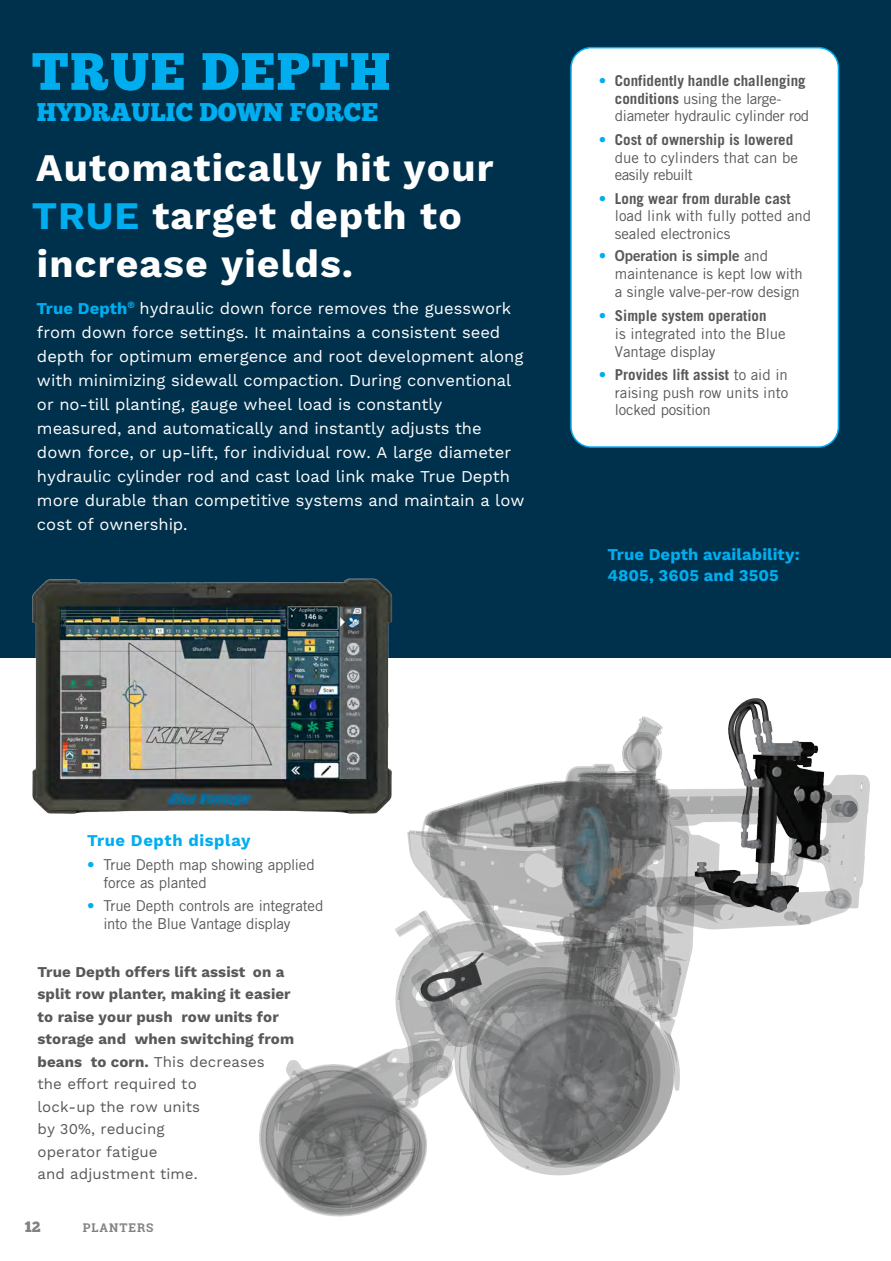
<style>
.page{position:relative;width:891px;height:1261px;background:#fff}
.page>*{position:absolute;margin:0;border:0;box-sizing:border-box;transform-origin:0 0}
.t1{font:52.5px "Chunk Five Ex";letter-spacing:.03em;color:#00aeef}
.t2{font:700 39px/48px "Work Sans";letter-spacing:.03em;color:#fff}
.t3{font:25.5px "Chunk Five Ex";color:#00aeef}
.t4{font:16.5px/24px "Work Sans";color:#fff}
.t5{font:700 16.5px/21px "Work Sans";letter-spacing:.005em;color:#00aeef}
.t6{font:700 16.5px "Work Sans";letter-spacing:.035em;color:#00aeef}
.t7{font:15px/18px "Trade Gothic LT Std";letter-spacing:-.005em;color:#57585a}
.t8{font:700 15px/22.5px "Work Sans";letter-spacing:.005em;color:#57585a}
.t9{font:15px/17.7px "Trade Gothic LT Std";letter-spacing:-.025em;color:#57585a}
.t10{font:15px "Trade Gothic LT Std Bd 2";letter-spacing:-.005em;color:#57585a}
.t11{font:15px "Chunk Five Ex";color:#808285}
.t12{font:700 12px "Roboto Slab";letter-spacing:.085em;color:#808285}
.s1{color:#00aeef}
.s2{font-weight:700;color:#00aeef}
.s3{font-weight:700}
.s4{font-family:"Trade Gothic LT Std";color:#00aeef}
.s5{font-family:"Trade Gothic LT Std"}
.s6{font-weight:400}
</style>
<div class="page">
<div style="left:0;top:0;width:891px;height:658px;background:#00314c"></div>
<img style="left:259px;top:698px;width:611px;height:519px">
<img style="left:32px;top:578px;width:362px;height:246px">
<div style="left:571px;top:48px;width:267px;height:399px;background:#fff;border-radius:20px"></div>
<div style="left:570px;top:47px;width:269px;height:401px;border:2px solid #00aeef;border-radius:20px"></div>
<h1 class="t1" style="left:32px;top:32px;width:360px">TRUE DEPTH</h1>
<h3 class="t3" style="left:37px;top:93px;width:343px">HYDRAULIC DOWN FORCE</h3>
<h2 class="t2" style="left:32px;top:145px;width:463px">Automatically hit your<br><span class="s1">TRUE</span> target depth to increase yields.</h2>
<p class="t4" style="left:36px;top:297px;width:490px"><span class="s2">True Depth</span><sup>®</sup> hydraulic down force removes the guesswork from down force settings. It maintains a consistent seed depth for optimum emergence and root development along with minimizing sidewall compaction. During conventional or no-till planting, gauge wheel load is constantly measured, and automatically and instantly adjusts the down force, or up-lift, for individual row. A large diameter hydraulic cylinder rod and cast load link make True Depth more durable than competitive systems and maintain a low cost of ownership.</p>
<p class="t9" style="left:615px;top:72px;width:196px;text-indent:-16px"><span class="s1">•</span> <span class="s3">Confidently handle challenging conditions</span> using the large&shy;diameter hydraulic cylinder rod</p>
<p class="t7" style="left:615px;top:131px;width:184px;text-indent:-16px"><span class="s1">•</span> <span class="s3">Cost of ownership is lowered </span>due to cylinders that can be easily rebuilt</p>
<p class="t7" style="left:615px;top:189px;width:198px;text-indent:-16px"><span class="s1">•</span> <span class="s3">Long wear from durable cast </span>load link with fully potted and sealed electronics</p>
<p class="t10" style="left:599px;top:247px;width:171px"><span class="s4">•</span> Operation is simple <span class="s5">and</span></p>
<p class="t7" style="left:615px;top:265px;width:189px;line-height:17.5px">maintenance is kept low with a single valve-per-row design</p>
<p class="t7" style="left:615px;top:306px;width:172px;text-indent:-16px"><span class="s1">•</span> <span class="s3">Simple system operation<br></span>is integrated into the Blue<br>Vantage display</p>
<p class="t7" style="left:615px;top:366px;width:175px;line-height:17.5px;text-align:justify;text-indent:-16px"><span class="s1">•</span> <span class="s3">Provides lift assist</span> to aid in raising push row units into locked position</p>
<p class="t5" style="left:607px;top:545px;width:194px">True Depth availability:<br>4805, 3605 and 3505</p>
<p class="t6" style="left:87px;top:831px;width:165px">True Depth display</p>
<p class="t7" style="left:103px;top:855px;width:213px;text-indent:-16px"><span class="s1">•</span> True Depth map showing applied force as planted</p>
<p class="t7" style="left:103px;top:896px;width:221px;text-indent:-16px"><span class="s1">•</span> True Depth controls are integrated into the Blue Vantage display</p>
<p class="t8" style="left:38px;top:961px;width:258px">True Depth offers lift assist on a split row planter, making it easier to raise your push row units for storage and when switching from beans to corn. <span class="s6">This decreases<br>the effort required to<br>lock-up the row units<br>by 30%, reducing<br>operator fatigue<br>and adjustment time.</span></p>
<p class="t11" style="left:25px;top:1215px;width:18px">12</p>
<p class="t12" style="left:83px;top:1219px;width:72px">PLANTERS</p>
</div>
